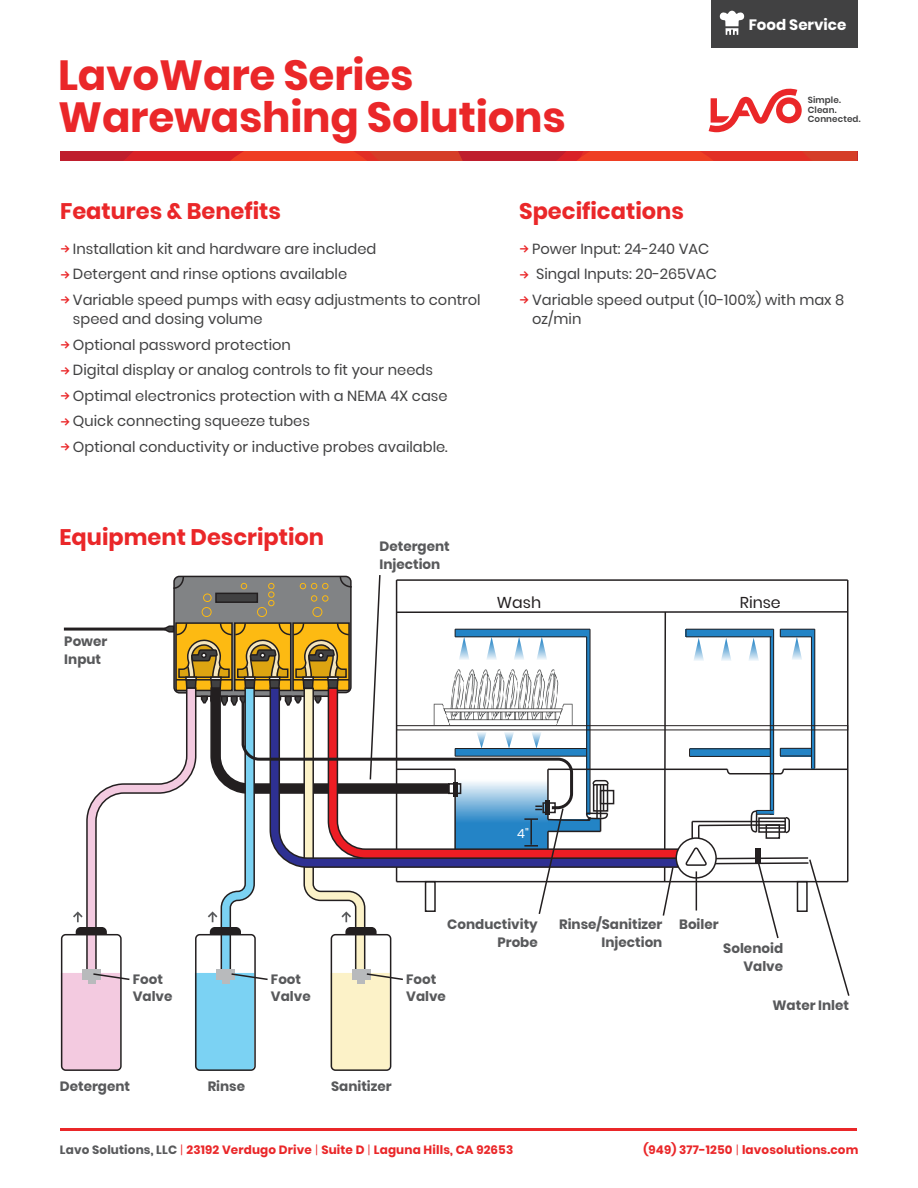
<style>
.page{position:relative;width:918px;height:1188px;background:#fff}
.page>*{position:absolute;margin:0;border:0;box-sizing:border-box;transform-origin:0 0}
.t1{font:700 42px/41.7px "Poppins";letter-spacing:-.005em;color:#ea2729}
.t2{font:700 22.5px "Poppins";color:#ea2729}
.t3{font:15.75px "Poppins";color:#231f20}
.t4{font:700 15px "Poppins";color:#fff}
.t5{font:14.7px/25.5px "Poppins";color:#414142}
.t6{font:700 13.5px/17.9px "Poppins";color:#58595b}
.t7{font:12.6px "Poppins";color:#fff}
.t8{font:700 12px "Poppins";letter-spacing:.01em;color:#ea2729}
.t9{font:600 8.85px/9.9px "Poppins";letter-spacing:.01em;color:#414142}
.s1{font-family:"Profile XP";font-weight:700;font-size:10.5px;color:#ea2729}
.s2{color:#595a5c}
.s3{font-weight:300}
</style>
<div class="page">
<svg style="left:61px;top:151px;width:796px;height:9px"></svg>
<hr style="left:60px;top:1129px;width:797px;height:2px;background:#ea2729">
<svg style="left:709px;top:88px;width:93px;height:44px"></svg>
<div style="left:711px;top:0;width:146px;height:48px;background:#414142"></div>
<svg style="left:720px;top:11px;width:24px;height:24px"></svg>
<hr style="left:397px;top:579px;width:451px;height:2px;background:#231f20">
<hr style="left:397px;top:611px;width:451px;height:2px;background:#231f20">
<hr style="left:397px;top:881px;width:451px;height:1px;background:#231f20">
<hr style="left:847px;top:580px;width:1px;height:302px;background:#231f20">
<div style="left:686px;top:629px;width:88px;height:8px;background:#2384c6"></div>
<div style="left:781px;top:629px;width:34px;height:8px;background:#2384c6"></div>
<hr style="left:770px;top:629px;width:4px;height:185px;background:#2384c6">
<hr style="left:811px;top:635px;width:4px;height:135px;background:#2384c6">
<svg style="left:690px;top:749px;width:80px;height:7px"></svg>
<div style="left:780px;top:748px;width:31px;height:8px;background:#2384c6"></div>
<hr style="left:548px;top:769px;width:179px;height:1px;background:#231f20">
<hr style="left:773px;top:629px;width:1px;height:185px;background:#231f20">
<hr style="left:770px;top:637px;width:1px;height:177px;background:#231f20">
<hr style="left:686px;top:629px;width:88px;height:1px;background:#231f20">
<hr style="left:686px;top:636px;width:85px;height:1px;background:#231f20">
<hr style="left:690px;top:748px;width:80px;height:1px;background:#231f20">
<hr style="left:690px;top:756px;width:80px;height:1px;background:#231f20">
<div style="left:766px;top:824px;width:14px;height:15px;border:2px solid #231f20"></div>
<svg style="left:726px;top:768px;width:59px;height:7px"></svg>
<hr style="left:783px;top:769px;width:65px;height:1px;background:#231f20">
<hr style="left:814px;top:629px;width:1px;height:139px;background:#231f20">
<hr style="left:811px;top:637px;width:1px;height:131px;background:#231f20">
<hr style="left:780px;top:629px;width:35px;height:1px;background:#231f20">
<hr style="left:780px;top:636px;width:31px;height:1px;background:#231f20">
<hr style="left:780px;top:748px;width:31px;height:1px;background:#231f20">
<hr style="left:780px;top:756px;width:31px;height:1px;background:#231f20">
<div style="left:396px;top:725px;width:452px;height:5px;border:1px solid #231f20"></div>
<svg style="left:750px;top:810px;width:40px;height:24px"></svg>
<hr style="left:692px;top:821px;width:59px;height:1px;background:#231f20">
<hr style="left:699px;top:824px;width:53px;height:2px;background:#231f20">
<svg style="left:691px;top:822px;width:8px;height:16px"></svg>
<svg style="left:792px;top:637px;width:10px;height:23px"></svg>
<svg style="left:694px;top:638px;width:10px;height:23px"></svg>
<svg style="left:721px;top:638px;width:10px;height:23px"></svg>
<svg style="left:749px;top:638px;width:10px;height:23px"></svg>
<div style="left:756px;top:849px;width:5px;height:14px;background:#231f20"></div>
<svg style="left:609px;top:725px;width:70px;height:135px"></svg>
<div style="left:676px;top:837px;width:41px;height:42px;border:2px solid #231f20;border-radius:50%"></div>
<svg style="left:685px;top:847px;width:22px;height:19px"></svg>
<svg style="left:662px;top:611px;width:13px;height:305px"></svg>
<hr style="left:696px;top:871px;width:1px;height:40px;background:#231f20">
<svg style="left:714px;top:856px;width:136px;height:140px"></svg>
<svg style="left:61px;top:575px;width:548px;height:496px"></svg>
<hr style="left:64px;top:628px;width:101px;height:3px;background:#231f20">
<h1 class="t1" style="left:58px;top:55px;width:509px">LavoWare Series<br>Warewashing Solutions</h1>
<h2 class="t2" style="left:60px;top:198px;width:223px">Features &amp; Benefits</h2>
<h2 class="t2" style="left:519px;top:198px;width:166px">Specifications</h2>
<p class="t4" style="left:749px;top:16px;width:99px">Food Service</p>
<p class="t9" style="left:808px;top:95px;width:54px">Simple.<br>Clean.<br>Connected.</p>
<p class="t5" style="left:60px;top:236px;width:422px"><span class="s1">&gt;</span> Installation kit and hardware are included<br><span class="s1">&gt;</span> Detergent and rinse options available<br><span class="s1">&gt;</span> Variable speed pumps with easy adjustments to control</p>
<p class="t5" style="left:60px;top:306px;width:389px;text-indent:13px">speed and dosing volume<br><span class="s1">&gt;</span> Optional password protection<br><span class="s1">&gt;</span> Digital display or analog controls to fit your needs<br><span class="s1">&gt;</span> Optimal electronics protection with a NEMA 4X case <span class="s1">&gt;</span> Quick connecting squeeze tubes<br><span class="s1">&gt;</span> Optional conductivity or inductive probes available.</p>
<p class="t5" style="left:519px;top:236px;width:327px"><span class="s1">&gt;</span> Power Input: 24-240 VAC<br><span class="s1">&gt;</span> Singal Inputs: 20-265VAC<br><span class="s1">&gt;</span> Variable speed output (10-100%) with max 8</p>
<p class="t5" style="left:532px;top:306px;width:51px">oz/min</p>
<h2 class="t2" style="left:60px;top:524px;width:266px">Equipment Description</h2>
<p class="t6" style="left:64px;top:633px;width:45px">Power<br>Input</p>
<p class="t6" style="left:380px;top:537px;width:72px">Detergent<br>Injection</p>
<p class="t3" style="left:497px;top:594px;width:46px">Wash</p>
<p class="t3" style="left:740px;top:594px;width:42px">Rinse</p>
<p class="t7" style="left:517px;top:826px;width:13px">4"</p>
<p class="t6" style="left:133px;top:970px;width:41px">Foot<br>Valve</p>
<p class="t6" style="left:447px;top:916px;width:92px;text-align:right">Conductivity<br>Probe</p>
<p class="t6" style="left:559px;top:916px;width:105px;text-align:right">Rinse/Sanitizer<br>Injection</p>
<p class="t6" style="left:679px;top:916px;width:41px">Boiler</p>
<p class="t6" style="left:723px;top:939px;width:61px;text-align:right">Solenoid<br>Valve</p>
<p class="t6" style="left:772px;top:997px;width:78px">Water Inlet</p>
<p class="t6" style="left:271px;top:970px;width:41px">Foot<br>Valve</p>
<p class="t6" style="left:406px;top:970px;width:41px">Foot<br>Valve</p>
<p class="t6" style="left:60px;top:1078px;width:72px">Detergent</p>
<p class="t6" style="left:208px;top:1078px;width:39px">Rinse</p>
<p class="t6" style="left:331px;top:1078px;width:62px">Sanitizer</p>
<p class="t8" style="left:60px;top:1143px;width:455px"><span class="s2">Lavo Solutions, LLC</span> <span class="s3">|</span> 23192 Verdugo Drive <span class="s3">|</span> Suite D <span class="s3">|</span> Laguna Hills, CA 92653</p>
<p class="t8" style="left:644px;top:1143px;width:216px">(949) 377-1250 <span class="s3">|</span> lavosolutions.com</p>
</div>
